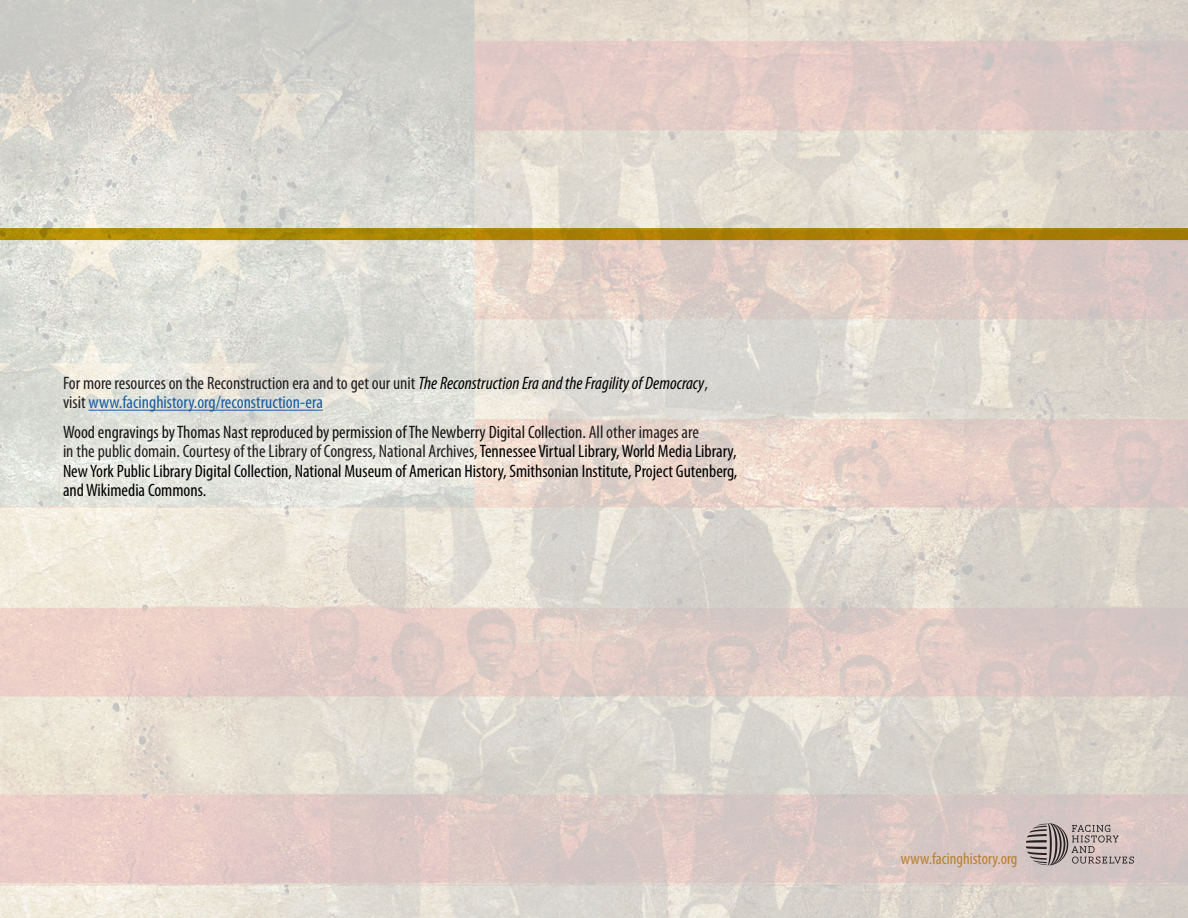
<style>
.page{position:relative;width:1188px;height:918px;background:#fff}
.page>*{position:absolute;margin:0;border:0;box-sizing:border-box;transform-origin:0 0}
.text-left{font:condensed 18px/19.5px "Myriad Pro";color:#000}
.text-left-2{font:condensed 18px/19.5px "Myriad Pro";color:#231f20}
.t1{font:condensed 16.5px "Myriad Pro";color:#b8802e}
.s1{font-style:italic;color:#000}
.s2{color:#175d9e}
.s3{color:#121212}
.s4{color:#231f20}
</style>
<div class="page">
<img style="left:0;top:0;width:1188px;height:918px">
<svg style="left:0;top:228px;width:1188px;height:12px;background:#ac8406"></svg>
<svg style="left:1026px;top:823px;width:108px;height:43px;background:#b1a3a2"></svg>
<hr style="left:88px;top:410px;width:235px;height:1px;background:#175d9e">
<p class="text-left-2" style="left:63px;top:373px;width:646px">For more resources on the Reconstruction era and to get our unit <span class="s1">The Reconstruction Era and the Fragility of Democracy</span>, visit <span class="s2">www.facinghistory.org/reconstruction-era</span></p>
<p class="text-left" style="left:63px;top:422px;width:676px"><span class="s3">Wood engravings by Thomas Nast reproduced by permission of The Newberry Digital Collection.</span> <span class="s4">All other images are<br>in the public domain. Courtesy of the Library of Congress, National Archives,</span> Tennessee Virtual Library, World Media Library, New York Public Library Digital Collection, National Museum of American History, Smithsonian Institute, Project Gutenberg, and Wikimedia Commons.</p>
<p class="t1" style="left:901px;top:849px;width:118px">www.facinghistory.org</p>
</div>
